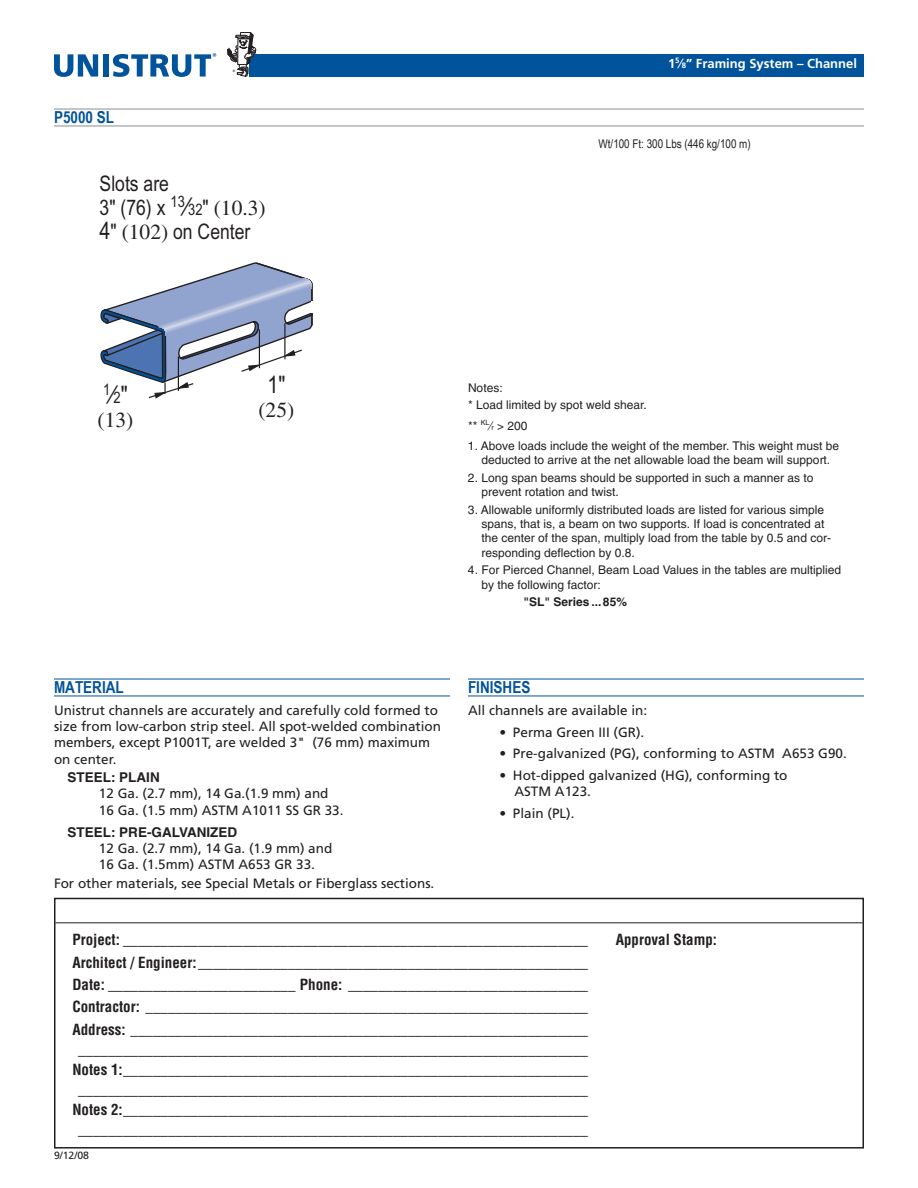
<style>
.page{position:relative;width:918px;height:1188px;background:#fff}
.page>*{position:absolute;margin:0;border:0;box-sizing:border-box;transform-origin:0 0}
.t1{font:24.15px "Arial Narrow";color:#231f20}
.t2{font:21.45px/24.2px "Arial Narrow";color:#231f20}
.t3{font:21.45px "Times";color:#231f20}
.t4{font:700 16.5px "Arial Narrow";color:#01539c}
.t5{font:700 16.5px "Arial Narrow";color:#01539c}
.t6{font:15.9px "Arial Narrow";color:#231f20}
.t7{font:700 condensed 15px/20.2px "Helvetica";color:#231f20;text-align:justify}
.t8{font:13.5px/16.2px "Frutiger";color:#231f20}
.t9{font:700 13.5px "Helvetica";color:#231f20}
.t10{font:700 13.05px "Frutiger";color:#fff}
.t11{font:12px/14.4px "Helvetica";color:#231f20}
.t12{font:12px "Arial Narrow";color:#231f20}
.t13{font:700 12px "Helvetica";color:#231f20}
.t14{font:10.5px "Frutiger";color:#231f20}
.t15{font:3.15px "Helvetica";color:#231f20}
.s1{font-size:24.15px}
.s2{font-size:15.9px}
.s3{font-family:"Times"}
.s4{font-size:7.8px}
.s5{font-size:7.2px}
</style>
<div class="page">
<hr style="left:56px;top:923px;width:806px;height:1px;background:#231f20">
<div style="left:54px;top:898px;width:810px;height:251px;border:2px solid #231f20"></div>
<svg style="left:54px;top:54px;width:44px;height:23px"></svg>
<div style="left:103px;top:54px;width:6px;height:23px;background:#01539c"></div>
<svg style="left:113px;top:53px;width:103px;height:24px"></svg>
<div style="left:249px;top:54px;width:615px;height:22px;background:#01539c"></div>
<svg style="left:227px;top:32px;width:31px;height:45px"></svg>
<hr style="left:54px;top:679px;width:396px;height:1px;background:#01539c">
<hr style="left:54px;top:696px;width:396px;height:1px;background:#01539c">
<hr style="left:468px;top:679px;width:396px;height:1px;background:#01539c">
<hr style="left:468px;top:696px;width:396px;height:1px;background:#01539c">
<hr style="left:54px;top:109px;width:810px;height:1px;background:#8b8d90">
<hr style="left:54px;top:126px;width:810px;height:1px;background:#8b8d90">
<svg style="left:100px;top:262px;width:213px;height:137px"></svg>
<p class="t5" style="left:54px;top:108px;width:62px">P5000 SL</p>
<p class="t15" style="left:233px;top:69px;width:4px">®</p>
<h2 class="t2" style="left:100px;top:171px;width:168px">Slots are<br>3" (76) x <sup>13</sup><span class="s1">⁄</span><span class="s2">32</span>" <span class="s3">(10.3)<br></span><span class="s1">4</span>" <span class="s3">(102)</span> on Center</h2>
<p class="t10" style="left:668px;top:56px;width:190px">1<sup>5</sup>⁄<span class="s4">8</span>” Framing System – Channel</p>
<p class="t12" style="left:599px;top:137px;width:154px">Wt/100 Ft: 300 Lbs (446 kg/100 m)</p>
<p class="t6" style="left:103px;top:384px;width:26px">1<span class="s1">⁄</span>2<span class="s1">"</span></p>
<h2 class="t3" style="left:98px;top:407px;width:37px">(13)</h2>
<h1 class="t1" style="left:267px;top:370px;width:20px">1"</h1>
<h2 class="t3" style="left:259px;top:398px;width:37px">(25)</h2>
<p class="t11" style="left:468px;top:379px;width:180px;line-height:17.4px">Notes:<br>* Load limited by spot weld shear.</p>
<p class="t11" style="left:468px;top:418px;width:61px">** <sup>KL</sup>⁄<span class="s5">r</span> &gt; 200</p>
<p class="t11" style="left:468px;top:439px;width:373px;text-align:center">1. Above loads include the weight of the member. This weight must be deducted to arrive at the net allowable load the beam will support.</p>
<p class="t11" style="left:481px;top:470px;width:334px;text-indent:-14px">2. Long span beams should be supported in such a manner as to prevent rotation and twist.</p>
<p class="t11" style="left:481px;top:502px;width:351px;text-indent:-14px">3. Allowable uniformly distributed loads are listed for various simple spans, that is, a beam on two supports. If load is concentrated at the center of the span, multiply load from the table by 0.5 and cor&shy;responding deflection by 0.8.</p>
<p class="t11" style="left:481px;top:563px;width:361px;text-indent:-14px">4. For Pierced Channel, Beam Load Values in the tables are multiplied by the following factor:</p>
<p class="t13" style="left:523px;top:594px;width:105px">"SL" SERIES ...85%</p>
<p class="t4" style="left:54px;top:678px;width:71px">MATERIAL</p>
<p class="t8" style="left:54px;top:702px;width:389px">Unistrut channels are accurately and carefully cold formed to size from low-carbon strip steel. All spot-welded combination members, except P1001T, are welded 3" (76 mm) maximum on center.</p>
<p class="t9" style="left:68px;top:769px;width:94px">STEEL: PLAIN</p>
<p class="t8" style="left:99px;top:786px;width:246px">12 Ga. (2.7 mm), 14 Ga.(1.9 mm) and<br>16 Ga. (1.5 mm) ASTM A1011 SS GR 33.</p>
<p class="t9" style="left:68px;top:824px;width:171px">STEEL: PRE-GALVANIZED</p>
<p class="t8" style="left:99px;top:840px;width:235px">12 Ga. (2.7 mm), 14 Ga. (1.9 mm) and<br>16 Ga. (1.5mm) ASTM A653 GR 33.</p>
<p class="t8" style="left:54px;top:876px;width:382px">For other materials, see Special Metals or Fiberglass sections.</p>
<p class="t4" style="left:468px;top:678px;width:64px">FINISHES</p>
<p class="t8" style="left:468px;top:702px;width:181px">All channels are available in:</p>
<p class="t8" style="left:499px;top:724px;width:146px">• Perma Green III (GR).</p>
<p class="t8" style="left:499px;top:745px;width:349px">• Pre-galvanized (PG), conforming to ASTM A653 G90.</p>
<p class="t8" style="left:514px;top:767px;width:275px;text-indent:-15px">• Hot-dipped galvanized (HG), conforming to<br>ASTM A123.</p>
<p class="t8" style="left:499px;top:805px;width:77px">• Plain (PL).</p>
<p class="t7" style="left:72px;top:929px;width:517px">Project: ______________________________________________________________</p>
<p class="t7" style="left:616px;top:929px;width:103px">Approval Stamp:</p>
<p class="t7" style="left:72px;top:951px;width:517px;line-height:22.4px">Architect / Engineer:____________________________________________________ Date: _________________________ Phone: ________________________________ Contractor: ___________________________________________________________ Address: _____________________________________________________________</p>
<p class="t7" style="left:72px;top:1039px;width:517px;text-align:center">____________________________________________________________________ Notes 1:______________________________________________________________ ____________________________________________________________________ Notes 2:______________________________________________________________ ____________________________________________________________________</p>
<p class="t14" style="left:54px;top:1149px;width:37px">9/12/08</p>
</div>
